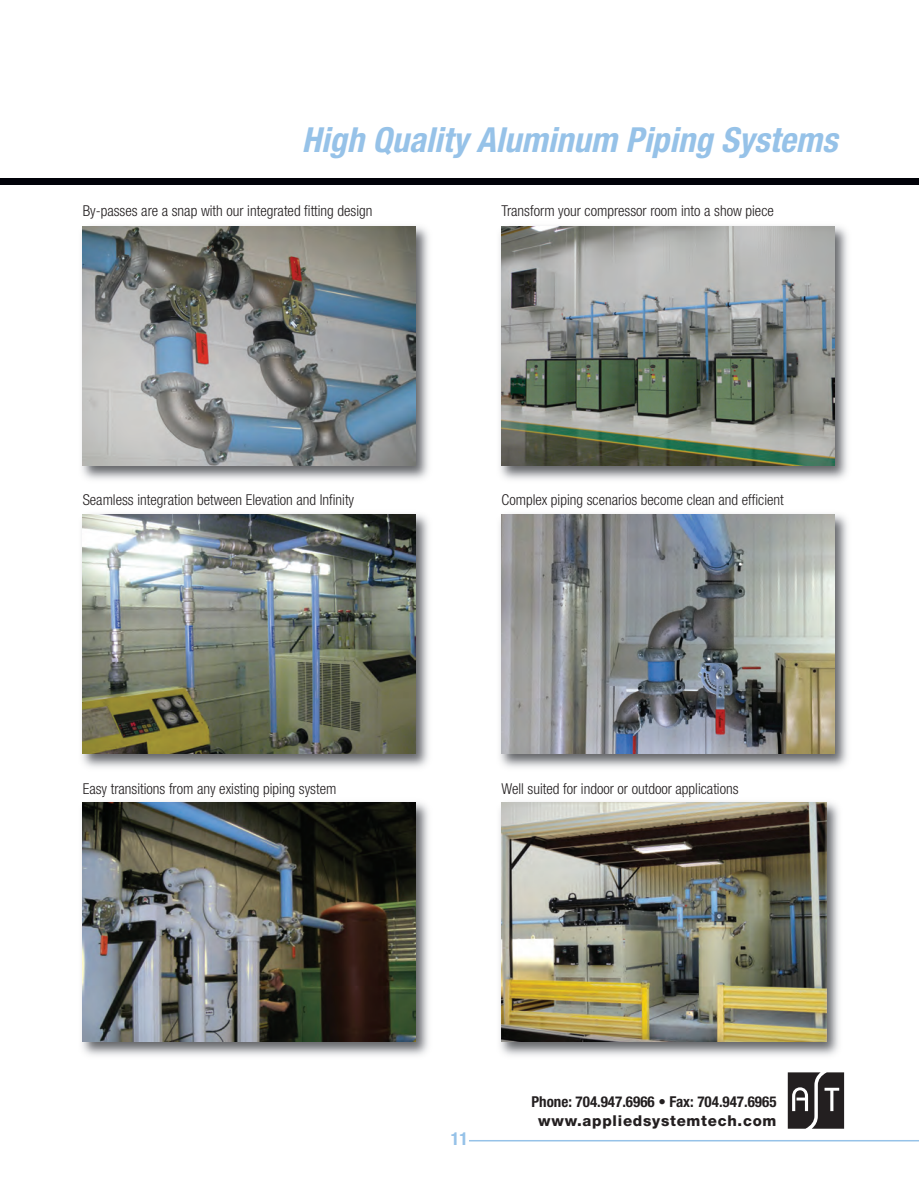
<style>
.page{position:relative;width:919px;height:1189px;background:#fff}
.page>*{position:absolute;margin:0;border:0;box-sizing:border-box;transform-origin:0 0}
.t1{font:italic 700 condensed 34.5px "Helvetica Neue";letter-spacing:.005em;color:#96c2e8}
.t2{font:700 condensed 18px "Helvetica Neue";color:#96c2e8}
.t3{font:300 condensed 15px "Helvetica Neue";color:#231f20}
.t4{font:700 condensed 15px "Helvetica Neue";color:#231f20}
.t5{font:800 15px "Helvetica Neue";color:#231f20}
</style>
<div class="page">
<hr style="left:469px;top:1139px;width:449px;height:2px;background:#96c2e8">
<svg style="left:787px;top:1072px;width:57px;height:56px;background:#494647"></svg>
<div style="left:0;top:178px;width:918px;height:6px;background:#010209"></div>
<img style="left:82px;top:226px;width:347px;height:254px">
<img style="left:83px;top:226px;width:332px;height:239px">
<img style="left:82px;top:514px;width:347px;height:254px">
<img style="left:83px;top:514px;width:332px;height:239px">
<img style="left:82px;top:797px;width:347px;height:259px">
<img style="left:102px;top:795px;width:206px;height:2px">
<img style="left:83px;top:802px;width:332px;height:239px">
<img style="left:500px;top:226px;width:348px;height:254px">
<img style="left:501px;top:226px;width:333px;height:239px">
<img style="left:500px;top:507px;width:348px;height:261px">
<img style="left:526px;top:507px;width:55px;height:1px">
<img style="left:501px;top:514px;width:333px;height:239px">
<img style="left:500px;top:795px;width:339px;height:261px">
<svg style="left:682px;top:795px;width:8px;height:2px"></svg>
<img style="left:501px;top:802px;width:324px;height:239px">
<h1 class="t1" style="left:302px;top:119px;width:537px">High Qua lity A luminum Piping Systems</h1>
<p class="t3" style="left:83px;top:202px;width:291px">By-passes are a snap with our integrated fitting design</p>
<p class="t3" style="left:501px;top:202px;width:274px">Transform your compressor room into a show piece</p>
<p class="t3" style="left:83px;top:491px;width:273px">Seamless integration between Elevation and Infinity</p>
<p class="t3" style="left:501px;top:491px;width:283px">Complex piping scenarios become clean and efficient</p>
<p class="t3" style="left:83px;top:780px;width:255px">Easy transitions from any existing piping system</p>
<p class="t3" style="left:501px;top:780px;width:238px">Well suited for indoor or outdoor applications</p>
<p class="t2" style="left:451px;top:1128px;width:19px">11</p>
<p class="t4" style="left:531px;top:1092px;width:246px">Phone: 704.947.6966 • Fax: 704.947.6965</p>
<p class="t5" style="left:538px;top:1111px;width:240px">www.appliedsystemtech.com</p>
</div>
